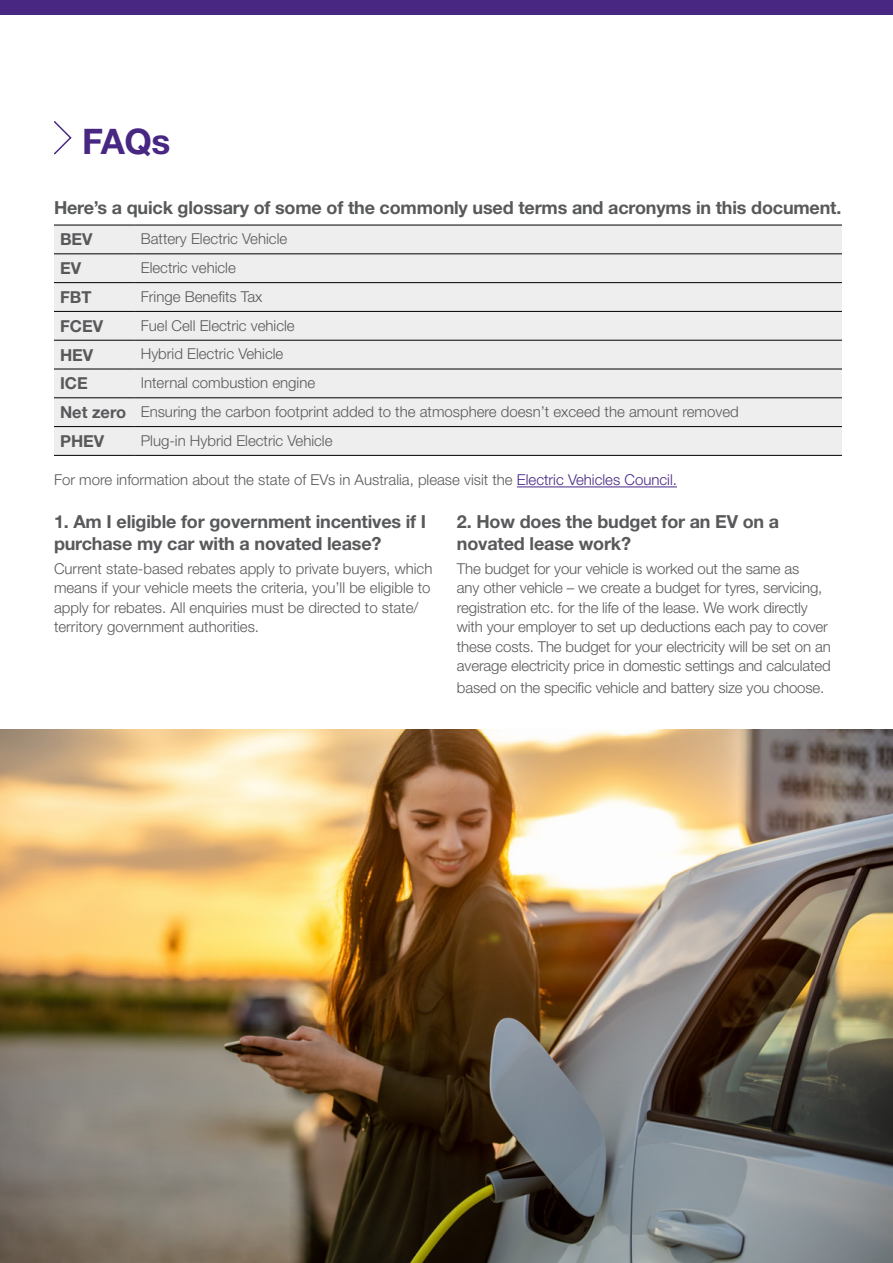
<style>
.page{position:relative;width:893px;height:1263px;background:#fff}
.page>*{position:absolute;margin:0;border:0;box-sizing:border-box;transform-origin:0 0}
.t1{font:700 35.25px "Helvetica Neue LT Std";color:#482783}
.t2{font:700 18px/21.6px "Helvetica Neue LT Std";letter-spacing:-.01em;color:#58595b}
.t3{font:700 16.5px "Helvetica Neue LT Std";color:#58595b}
.t4{font:300 15px/19.5px "Helvetica Neue LT Std";color:#58595b}
.s1{font-weight:700;font-size:16.5px}
.s2{color:#482783}
</style>
<div class="page">
<div style="left:0;top:0;width:893px;height:15px;background:#482783"></div>
<hr style="left:517px;top:486px;width:160px;height:1px;background:#482783">
<svg style="left:54px;top:121px;width:17px;height:33px"></svg>
<div style="left:54px;top:226px;width:788px;height:229px;background:#efeeef"></div>
<hr style="left:54px;top:225px;width:81px;height:1px;background:#000">
<hr style="left:135px;top:225px;width:707px;height:1px;background:#000">
<hr style="left:54px;top:253px;width:81px;height:1px;background:#000">
<hr style="left:135px;top:253px;width:707px;height:1px;background:#000">
<hr style="left:54px;top:282px;width:81px;height:1px;background:#000">
<hr style="left:135px;top:282px;width:707px;height:1px;background:#000">
<hr style="left:54px;top:311px;width:81px;height:1px;background:#000">
<hr style="left:135px;top:311px;width:707px;height:1px;background:#000">
<hr style="left:54px;top:340px;width:81px;height:1px;background:#000">
<hr style="left:135px;top:340px;width:707px;height:1px;background:#000">
<hr style="left:54px;top:369px;width:81px;height:1px;background:#000">
<hr style="left:135px;top:369px;width:707px;height:1px;background:#000">
<hr style="left:54px;top:397px;width:81px;height:1px;background:#000">
<hr style="left:135px;top:397px;width:707px;height:1px;background:#000">
<hr style="left:54px;top:426px;width:81px;height:1px;background:#000">
<hr style="left:135px;top:426px;width:707px;height:1px;background:#000">
<hr style="left:54px;top:455px;width:81px;height:1px;background:#000">
<hr style="left:135px;top:455px;width:707px;height:1px;background:#000">
<img style="left:0;top:729px;width:893px;height:534px">
<h1 class="t1" style="left:82px;top:120px;width:90px">FAQs</h1>
<p class="t2" style="left:54px;top:197px;width:789px">Here’s a quick glossary of some of the commonly used terms and acronyms in this document.</p>
<p class="t3" style="left:60px;top:229px;width:34px">BEV</p>
<p class="t4" style="left:141px;top:229px;width:148px">Battery Electric Vehicle</p>
<p class="t3" style="left:60px;top:258px;width:23px">EV</p>
<p class="t4" style="left:141px;top:258px;width:97px">Electric vehicle</p>
<p class="t3" style="left:60px;top:287px;width:33px">FBT</p>
<p class="t4" style="left:141px;top:286px;width:123px">Fringe Benefits Tax</p>
<p class="t3" style="left:60px;top:316px;width:45px">FCEV</p>
<p class="t4" style="left:141px;top:315px;width:155px">Fuel Cell Electric vehicle</p>
<p class="t3" style="left:60px;top:344px;width:35px">HEV</p>
<p class="t4" style="left:141px;top:344px;width:144px">Hybrid Electric Vehicle</p>
<p class="t3" style="left:60px;top:373px;width:29px">ICE</p>
<p class="t4" style="left:60px;top:368px;width:680px;line-height:28.8px;text-indent:81px">Internal combustion engine<br><span class="s1">Net zero</span> Ensuring the carbon footprint added to the atmosphere doesn’t exceed the amount removed</p>
<p class="t3" style="left:60px;top:431px;width:46px">PHEV</p>
<p class="t4" style="left:141px;top:430px;width:193px">Plug-in Hybrid Electric Vehicle</p>
<p class="t4" style="left:54px;top:470px;width:624px">For more information about the state of EVs in Australia, please visit the <span class="s2">Electric Vehicles Council.</span></p>
<p class="t2" style="left:54px;top:511px;width:374px">1. Am I eligible for government incentives if I purchase my car with a novated lease?</p>
<p class="t4" style="left:54px;top:558px;width:380px">Current state-based rebates apply to private buyers, which means if your vehicle meets the criteria, you’ll be eligible to apply for rebates. All enquiries must be directed to state/ territory government authorities.</p>
<p class="t2" style="left:457px;top:511px;width:324px">2. How does the budget for an EV on a novated lease work?</p>
<p class="t4" style="left:457px;top:558px;width:375px">The budget for your vehicle is worked out the same as<br>any other vehicle – we create a budget for tyres, servicing, registration etc. for the life of the lease. We work directly with your employer to set up deductions each pay to cover these costs. The budget for your electricity will be set on an average electricity price in domestic settings and calculated</p>
<p class="t4" style="left:457px;top:677px;width:369px">based on the specific vehicle and battery size you choose.</p>
</div>
